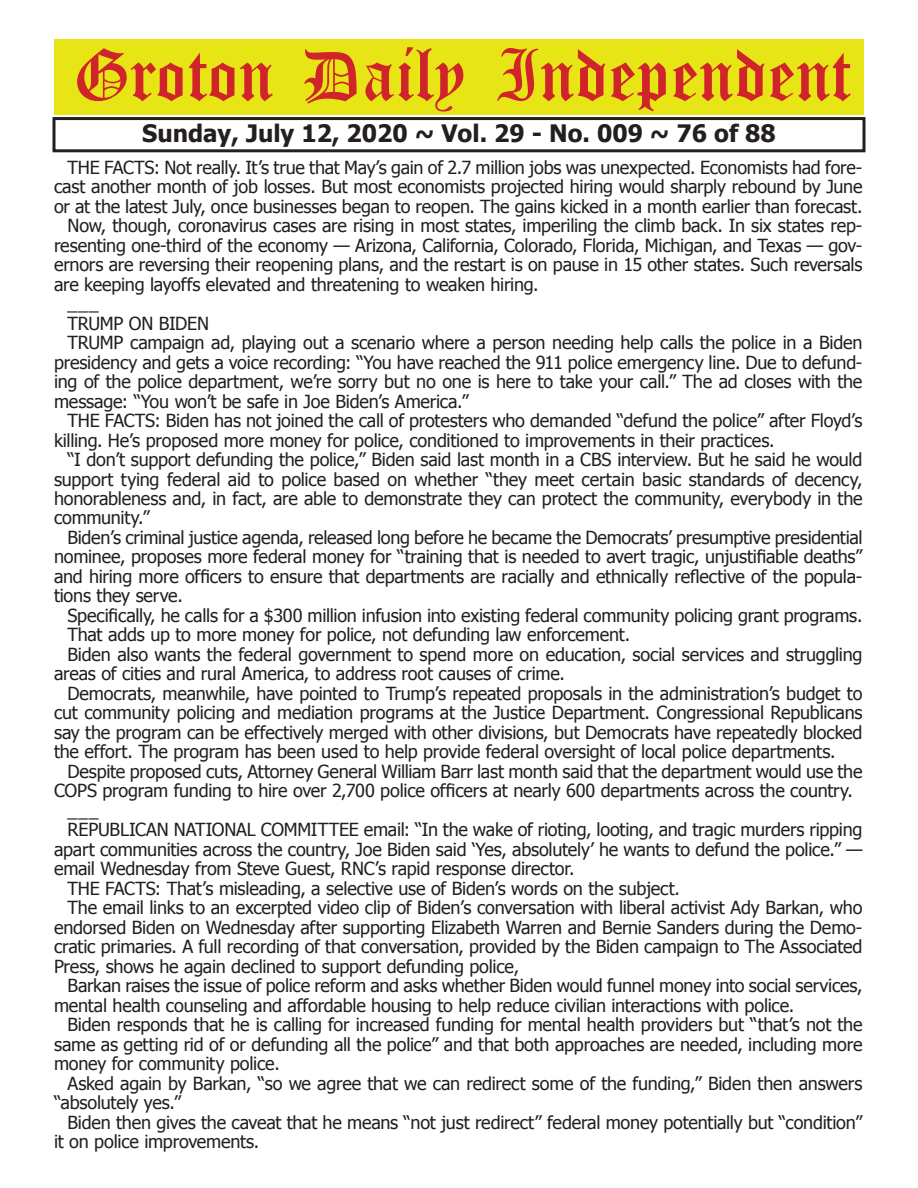
<style>
.page{position:relative;width:918px;height:1188px;background:#fff}
.page>*{position:absolute;margin:0;border:0;box-sizing:border-box;transform-origin:0 0}
.t1{font:54px "Old English Five";color:#d1232a}
.t2{font:700 24px "Tahoma";color:#231f20}
.t3{font:18px "Tahoma";letter-spacing:-.01em;color:#231f20}
</style>
<div class="page">
<div style="left:52px;top:117px;width:814px;height:35px;border:3px solid #231f20"></div>
<div style="left:54px;top:40px;width:810px;height:75px;background:#e7e515"></div>
<h1 class="t1" style="left:73px;top:50px;width:779px">Groton Daily Independent</h1>
<h2 class="t2" style="left:142px;top:116px;width:635px">Sunday, July 12, 2020 ~ Vol. 29 - No. 009 ~ 76 of 88</h2>
<p class="t3" style="left:68px;top:155px;width:796px">THE FACTS: Not really. It’s true that May’s gain of 2.7 million jobs was unexpected. Economists had fore-</p>
<p class="t3" style="left:54px;top:174px;width:810px">cast another month of job losses. But most economists projected hiring would sharply rebound by June</p>
<p class="t3" style="left:54px;top:194px;width:810px">or at the latest July, once businesses began to reopen. The gains kicked in a month earlier than forecast.</p>
<p class="t3" style="left:68px;top:213px;width:796px">Now, though, coronavirus cases are rising in most states, imperiling the climb back. In six states rep-</p>
<p class="t3" style="left:54px;top:233px;width:810px">resenting one-third of the economy — Arizona, California, Colorado, Florida, Michigan, and Texas — gov-</p>
<p class="t3" style="left:54px;top:252px;width:810px">ernors are reversing their reopening plans, and the restart is on pause in 15 other states. Such reversals</p>
<p class="t3" style="left:54px;top:272px;width:486px">are keeping layoffs elevated and threatening to weaken hiring.</p>
<p class="t3" style="left:68px;top:291px;width:33px">___</p>
<p class="t3" style="left:68px;top:311px;width:143px">TRUMP ON BIDEN</p>
<p class="t3" style="left:68px;top:330px;width:797px">TRUMP campaign ad, playing out a scenario where a person needing help calls the police in a Biden</p>
<p class="t3" style="left:54px;top:350px;width:810px">presidency and gets a voice recording: “You have reached the 911 police emergency line. Due to defund-</p>
<p class="t3" style="left:54px;top:369px;width:810px">ing of the police department, we’re sorry but no one is here to take your call.” The ad closes with the</p>
<p class="t3" style="left:54px;top:389px;width:416px">message: “You won’t be safe in Joe Biden’s America.”</p>
<p class="t3" style="left:68px;top:408px;width:796px">THE FACTS: Biden has not joined the call of protesters who demanded “defund the police” after Floyd’s</p>
<p class="t3" style="left:54px;top:428px;width:722px">killing. He’s proposed more money for police, conditioned to improvements in their practices.</p>
<p class="t3" style="left:68px;top:447px;width:796px">“I don’t support defunding the police,” Biden said last month in a CBS interview. But he said he would</p>
<p class="t3" style="left:54px;top:467px;width:810px">support tying federal aid to police based on whether “they meet certain basic standards of decency,</p>
<p class="t3" style="left:54px;top:486px;width:810px">honorableness and, in fact, are able to demonstrate they can protect the community, everybody in the</p>
<p class="t3" style="left:54px;top:506px;width:97px">community.”</p>
<p class="t3" style="left:68px;top:525px;width:797px">Biden’s criminal justice agenda, released long before he became the Democrats’ presumptive presidential</p>
<p class="t3" style="left:54px;top:545px;width:810px">nominee, proposes more federal money for “training that is needed to avert tragic, unjustifiable deaths”</p>
<p class="t3" style="left:54px;top:564px;width:810px">and hiring more officers to ensure that departments are racially and ethnically reflective of the popula-</p>
<p class="t3" style="left:54px;top:584px;width:130px">tions they serve.</p>
<p class="t3" style="left:68px;top:603px;width:797px">Specifically, he calls for a $300 million infusion into existing federal community policing grant programs.</p>
<p class="t3" style="left:68px;top:623px;width:564px">That adds up to more money for police, not defunding law enforcement.</p>
<p class="t3" style="left:68px;top:642px;width:797px">Biden also wants the federal government to spend more on education, social services and struggling</p>
<p class="t3" style="left:54px;top:662px;width:513px">areas of cities and rural America, to address root causes of crime.</p>
<p class="t3" style="left:68px;top:681px;width:797px">Democrats, meanwhile, have pointed to Trump’s repeated proposals in the administration’s budget to</p>
<p class="t3" style="left:54px;top:701px;width:810px">cut community policing and mediation programs at the Justice Department. Congressional Republicans</p>
<p class="t3" style="left:54px;top:720px;width:810px">say the program can be effectively merged with other divisions, but Democrats have repeatedly blocked</p>
<p class="t3" style="left:54px;top:740px;width:783px">the effort. The program has been used to help provide federal oversight of local police departments.</p>
<p class="t3" style="left:68px;top:759px;width:797px">Despite proposed cuts, Attorney General William Barr last month said that the department would use the</p>
<p class="t3" style="left:54px;top:779px;width:800px">COPS program funding to hire over 2,700 police officers at nearly 600 departments across the country.</p>
<p class="t3" style="left:68px;top:798px;width:33px">___</p>
<p class="t3" style="left:68px;top:818px;width:797px">REPUBLICAN NATIONAL COMMITTEE email: “In the wake of rioting, looting, and tragic murders ripping</p>
<p class="t3" style="left:54px;top:837px;width:810px">apart communities across the country, Joe Biden said ‘Yes, absolutely’ he wants to defund the police.” —</p>
<p class="t3" style="left:54px;top:857px;width:522px">email Wednesday from Steve Guest, RNC’s rapid response director.</p>
<p class="t3" style="left:68px;top:876px;width:614px">THE FACTS: That’s misleading, a selective use of Biden’s words on the subject.</p>
<p class="t3" style="left:68px;top:896px;width:797px">The email links to an excerpted video clip of Biden’s conversation with liberal activist Ady Barkan, who</p>
<p class="t3" style="left:54px;top:915px;width:810px">endorsed Biden on Wednesday after supporting Elizabeth Warren and Bernie Sanders during the Demo-</p>
<p class="t3" style="left:54px;top:935px;width:810px">cratic primaries. A full recording of that conversation, provided by the Biden campaign to The Associated</p>
<p class="t3" style="left:54px;top:954px;width:467px">Press, shows he again declined to support defunding police,</p>
<p class="t3" style="left:68px;top:974px;width:797px">Barkan raises the issue of police reform and asks whether Biden would funnel money into social services,</p>
<p class="t3" style="left:54px;top:993px;width:742px">mental health counseling and affordable housing to help reduce civilian interactions with police.</p>
<p class="t3" style="left:68px;top:1013px;width:797px">Biden responds that he is calling for increased funding for mental health providers but “that’s not the</p>
<p class="t3" style="left:54px;top:1032px;width:810px">same as getting rid of or defunding all the police” and that both approaches are needed, including more</p>
<p class="t3" style="left:54px;top:1052px;width:227px">money for community police.</p>
<p class="t3" style="left:68px;top:1071px;width:796px">Asked again by Barkan, “so we agree that we can redirect some of the funding,” Biden then answers</p>
<p class="t3" style="left:54px;top:1091px;width:128px">“absolutely yes.”</p>
<p class="t3" style="left:68px;top:1110px;width:796px">Biden then gives the caveat that he means “not just redirect” federal money potentially but “condition”</p>
<p class="t3" style="left:54px;top:1130px;width:207px">it on police improvements.</p>
</div>
